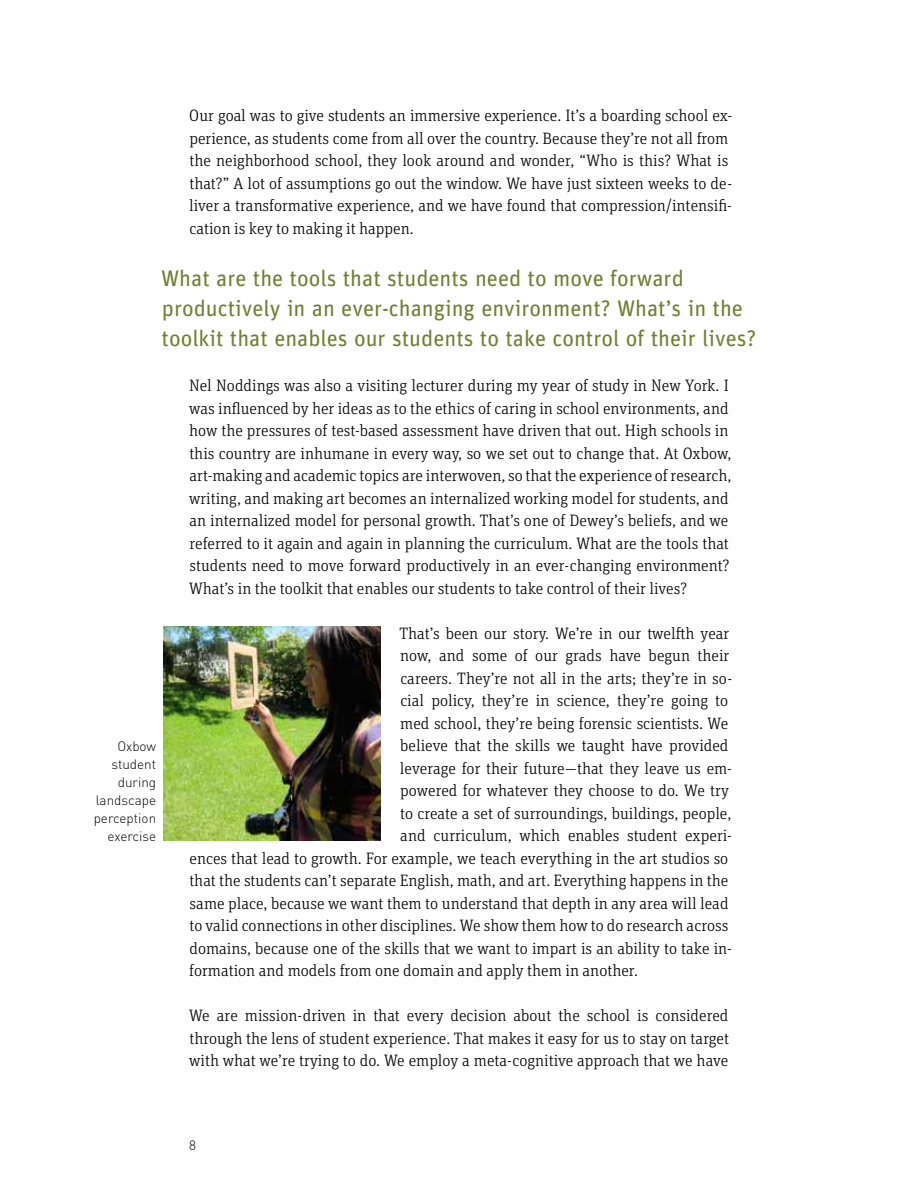
<style>
.page{position:relative;width:918px;height:1188px;background:#fff}
.page>*{position:absolute;margin:0;border:0;box-sizing:border-box;transform-origin:0 0}
.t1{font:22.5px/30px "Explo";color:#727f30}
.t2{font:300 16.5px/22.5px "Explo Slab";color:#000}
.t3{font:300 13.5px/18px "DIN";color:#000;text-align:right}
</style>
<div class="page">
<img style="left:164px;top:626px;width:217px;height:215px">
<p class="t2" style="left:189px;top:104px;width:544px">Our goal was to give students an immersive experience. It’s a boarding school ex&shy;perience, as students come from all over the country. Because they’re not all from the neighborhood school, they look around and wonder, “Who is this? What is that?” A lot of assumptions go out the window. We have just sixteen weeks to de&shy;liver a transformative experience, and we have found that compression/intensifi&shy;cation is key to making it happen.</p>
<h1 class="t1" style="left:161px;top:263px;width:597px">What are the tools that students need to move forward productively in an ever-changing environment? What’s in the toolkit that enables our students to take control of their lives?</h1>
<p class="t2" style="left:189px;top:374px;width:544px">Nel Noddings was also a visiting lecturer during my year of study in New York. I was influenced by her ideas as to the ethics of caring in school environments, and how the pressures of test-based assessment have driven that out. High schools in this country are inhumane in every way, so we set out to change that. At Oxbow, art-making and academic topics are interwoven, so that the experience of research, writing, and making art becomes an internalized working model for students, and an internalized model for personal growth. That’s one of Dewey’s beliefs, and we referred to it again and again in planning the curriculum. What are the tools that students need to move forward productively in an ever-changing environment?<br>What’s in the toolkit that enables our students to take control of their lives?</p>
<p class="t2" style="left:399px;top:622px;width:331px">That’s been our story. We’re in our twelfth year</p>
<p class="t2" style="left:400px;top:644px;width:331px">now, and some of our grads have begun their</p>
<p class="t2" style="left:400px;top:667px;width:333px">careers. They’re not all in the arts; they’re in so-</p>
<p class="t2" style="left:400px;top:689px;width:329px">cial policy, they’re in science, they’re going to</p>
<p class="t2" style="left:400px;top:712px;width:330px">med school, they’re being forensic scientists. We</p>
<p class="t2" style="left:400px;top:734px;width:330px">believe that the skills we taught have provided</p>
<p class="t2" style="left:400px;top:757px;width:334px">leverage for their future—that they leave us em-</p>
<p class="t2" style="left:400px;top:779px;width:330px">powered for whatever they choose to do. We try</p>
<p class="t2" style="left:400px;top:802px;width:333px">to create a set of surroundings, buildings, people,</p>
<p class="t2" style="left:400px;top:824px;width:333px">and curriculum, which enables student experi-</p>
<p class="t2" style="left:190px;top:847px;width:540px">ences that lead to growth. For example, we teach everything in the art studios so</p>
<p class="t2" style="left:189px;top:869px;width:540px">that the students can’t separate English, math, and art. Everything happens in the</p>
<p class="t2" style="left:190px;top:892px;width:541px">same place, because we want them to understand that depth in any area will lead</p>
<p class="t2" style="left:189px;top:914px;width:541px">to valid connections in other disciplines. We show them how to do research across</p>
<p class="t2" style="left:190px;top:937px;width:544px">domains, because one of the skills that we want to impart is an ability to take in-</p>
<p class="t2" style="left:189px;top:959px;width:450px">formation and models from one domain and apply them in another.</p>
<p class="t2" style="left:189px;top:1004px;width:541px;text-align:justify">We are mission-driven in that every decision about the school is considered through the lens of student experience. That makes it easy for us to stay on target with what we’re trying to do. We employ a meta-cognitive approach that we have</p>
<p class="t3" style="left:94px;top:737px;width:64px">Oxbow student during landscape perception exercise</p>
<p class="t3" style="left:189px;top:1136px;width:8px">8</p>
</div>
